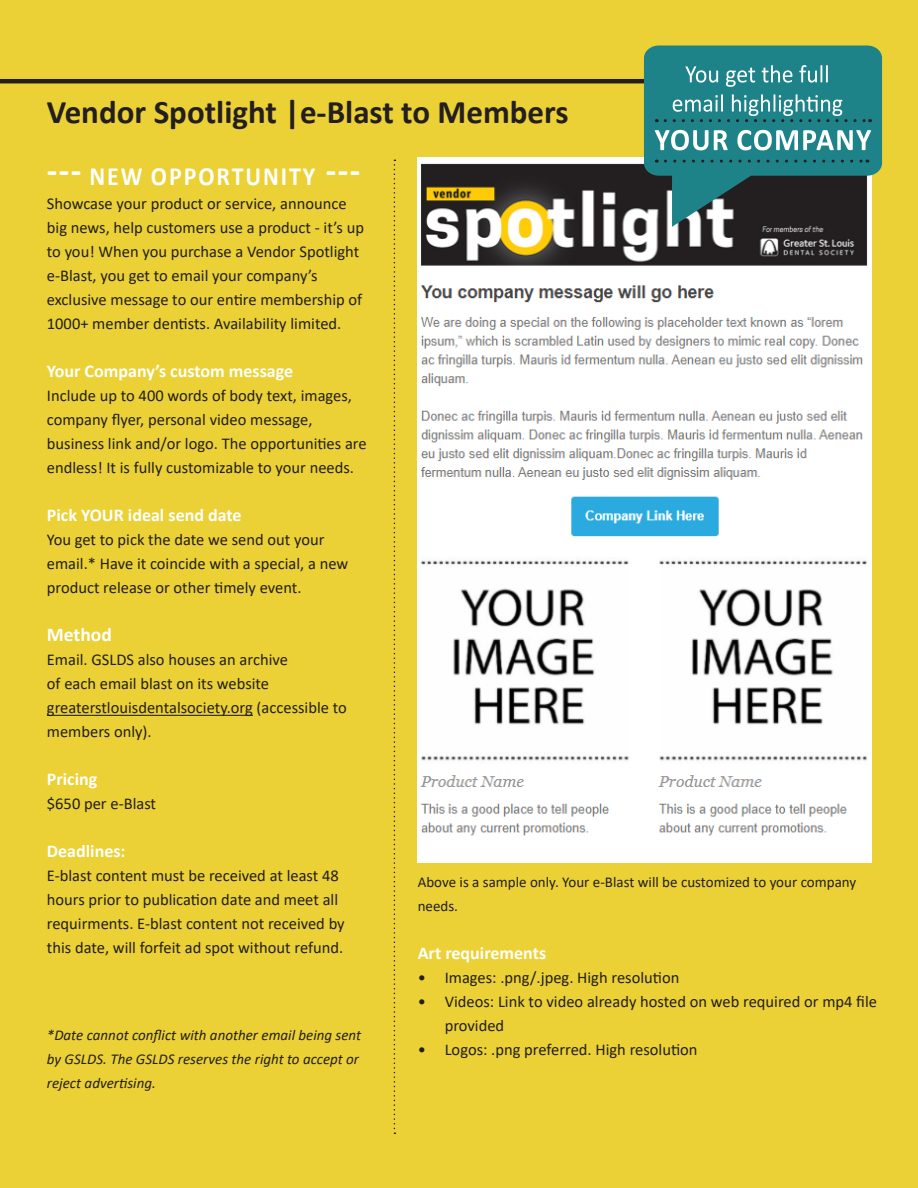
<style>
.page{position:relative;width:918px;height:1188px;background:#ebd135}
.page>*{position:absolute;margin:0;border:0;box-sizing:border-box;transform-origin:0 0}
.t1{font:700 33px "Calibri";color:#231f20}
.t2{font:700 26.4px "Calibri";letter-spacing:.08em;color:#fff;scale:.91 1}
.t3{font:700 19.5px "Calibri";color:#fff}
.t4{font:700 18px "Calibri";color:#fff}
.t5{font:16.5px/24px "Calibri";color:#231f20}
.t6{font:italic 15px/24px "Calibri";color:#231f20}
.t7{font:15px/24px "Calibri";color:#231f20}
.s1{font-size:37.95px}
</style>
<div class="page">
<img style="left:418px;top:157px;width:453px;height:705px">
<hr style="left:47px;top:715px;width:206px;height:1px;background:#231f20">
<svg style="left:394px;top:160px;width:1px;height:974px"></svg>
<hr style="left:0;top:79px;width:871px;height:4px;background:#231f20">
<svg style="left:644px;top:45px;width:238px;height:182px;background:#397c7d"></svg>
<p class="t1" style="left:47px;top:89px;width:523px">Vendor Spotlight |e-Blast to Members</p>
<p class="t2" style="left:47px;top:158px;width:346px"><span class="s1">---</span> NEW OPPORTUNITY <span class="s1">---</span></p>
<p class="t5" style="left:47px;top:192px;width:319px">Showcase your product or service, announce big news, help customers use a product - it’s up to you! When you purchase a Vendor Spotlight e-Blast, you get to email your company’s exclusive message to our entire membership of 1000+ member dentists. Availability limited.</p>
<p class="t4" style="left:47px;top:359px;width:248px">Your Company’s custom message</p>
<p class="t5" style="left:47px;top:384px;width:321px">Include up to 400 words of body text, images, company flyer, personal video message, business link and/or logo. The opportunities are endless! It is fully customizable to your needs.</p>
<p class="t4" style="left:47px;top:503px;width:196px">Pick YOUR ideal send date</p>
<p class="t5" style="left:47px;top:528px;width:303px">You get to pick the date we send out your email.* Have it coincide with a special, a new product release or other timely event.</p>
<p class="t3" style="left:47px;top:621px;width:66px">Method</p>
<p class="t5" style="left:47px;top:648px;width:301px">Email. GSLDS also houses an archive<br>of each email blast on its website greaterstlouisdentalsociety.org (accessible to members only).</p>
<p class="t4" style="left:47px;top:767px;width:52px">Pricing</p>
<p class="t5" style="left:47px;top:792px;width:111px">$650 per e-Blast</p>
<p class="t4" style="left:47px;top:839px;width:80px">Deadlines:</p>
<p class="t5" style="left:47px;top:864px;width:299px">E-blast content must be received at least 48 hours prior to publication date and meet all requirments. E-blast content not received by this date, will forfeit ad spot without refund.</p>
<p class="t7" style="left:418px;top:870px;width:440px">Above is a sample only. Your e-Blast will be customized to your company needs.</p>
<p class="t4" style="left:418px;top:941px;width:130px">Art requirements</p>
<p class="t5" style="left:418px;top:966px;width:263px">• Images: .png/.jpeg. High resolution</p>
<p class="t5" style="left:445px;top:990px;width:434px;text-indent:-27px">• Videos: Link to video already hosted on web required or mp4 file provided</p>
<p class="t5" style="left:418px;top:1038px;width:281px">• Logos: .png preferred. High resolution</p>
<p class="t6" style="left:47px;top:1023px;width:316px">*Date cannot conflict with another email being sent by GSLDS. The GSLDS reserves the right to accept or reject advertising.</p>
</div>
